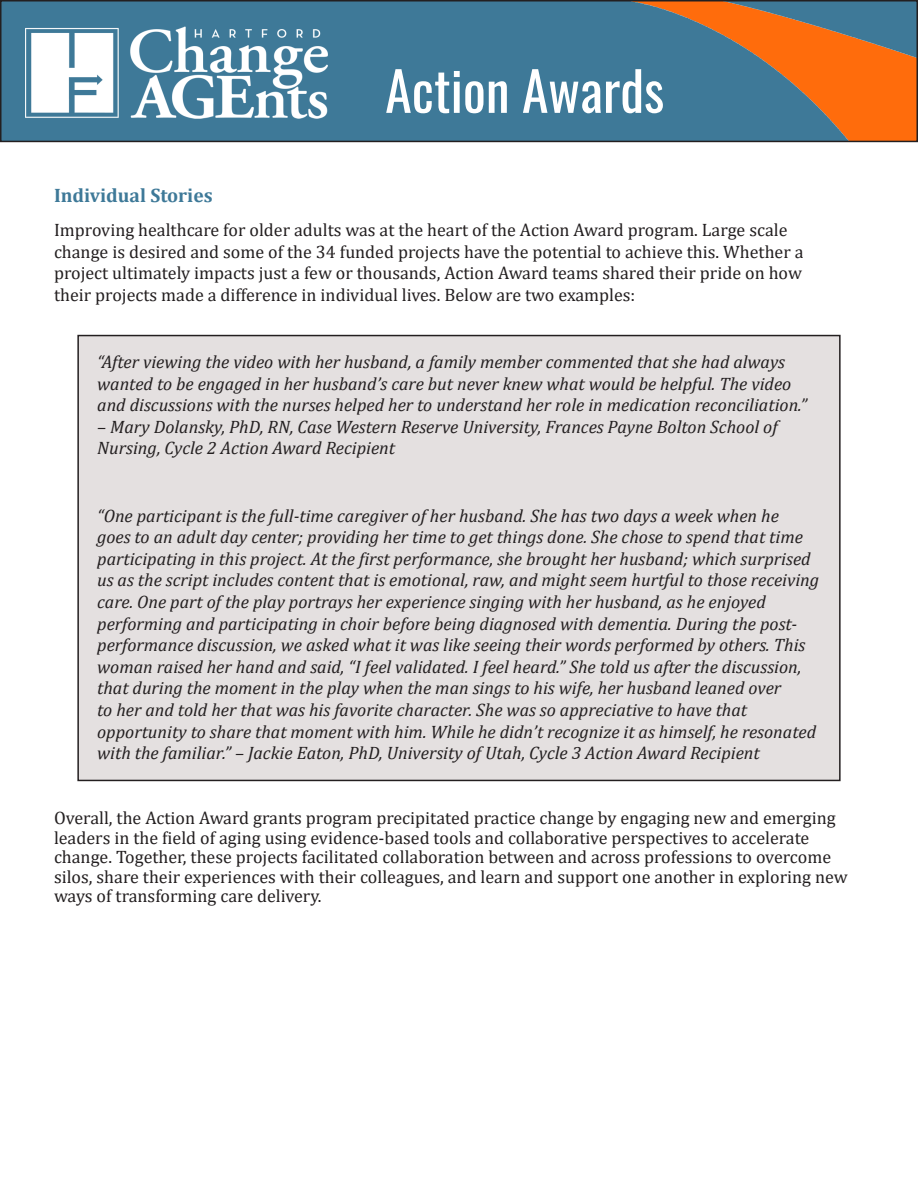
<style>
.page{position:relative;width:918px;height:1188px;background:#fff}
.page>*{position:absolute;margin:0;border:0;box-sizing:border-box;transform-origin:0 0}
.t1{font:54px "Oswald";color:#fff}
.t2{font:700 19.5px "Cambria";color:#3e7998}
.t3{font:italic 18px/21.6px "Cambria";color:#231f20}
.t4{font:18px/19.5px "Cambria";color:#231f20}
</style>
<div class="page">
<div style="left:1px;top:1px;width:916px;height:140px;background:#3e7998"></div>
<img style="left:640px;top:3px;width:275px;height:136px">
<div style="left:0;top:0;width:918px;height:142px;border:2px solid #231f20"></div>
<img style="left:25px;top:0;width:303px;height:143px">
<div style="left:78px;top:336px;width:762px;height:444px;background:#e4e0e0"></div>
<div style="left:77px;top:335px;width:764px;height:446px;border:2px solid #231f20"></div>
<h1 class="t1" style="left:385px;top:53px;width:281px">Action Awards</h1>
<p class="t2" style="left:54px;top:182px;width:160px">Individual Stories</p>
<p class="t4" style="left:54px;top:219px;width:751px;line-height:21.6px">Improving healthcare for older adults was at the heart of the Action Award program. Large scale change is desired and some of the 34 funded projects have the potential to achieve this. Whether a project ultimately impacts just a few or thousands, Action Award teams shared their pride on how their projects made a difference in individual lives. Below are two examples:</p>
<p class="t3" style="left:97px;top:350px;width:711px">“After viewing the video with her husband, a family member commented that she had always wanted to be engaged in her husband’s care but never knew what would be helpful. The video and discussions with the nurses helped her to understand her role in medication reconciliation.”</p>
<p class="t3" style="left:97px;top:415px;width:682px">– Mary Dolansky, PhD, RN, Case Western Reserve University, Frances Payne Bolton School of<br>Nursing, Cycle 2 Action Award Recipient</p>
<p class="t3" style="left:97px;top:504px;width:724px">“One participant is the full-time caregiver of her husband. She has two days a week when he<br>goes to an adult day center; providing her time to get things done. She chose to spend that time participating in this project. At the first performance, she brought her husband; which surprised us as the script includes content that is emotional, raw, and might seem hurtful to those receiving care. One part of the play portrays her experience singing with her husband, as he enjoyed performing and participating in choir before being diagnosed with dementia. During the post&shy;performance discussion, we asked what it was like seeing their words performed by others. This woman raised her hand and said, “I feel validated. I feel heard.” She told us after the discussion, that during the moment in the play when the man sings to his wife, her husband leaned over<br>to her and told her that was his favorite character. She was so appreciative to have that opportunity to share that moment with him. While he didn’t recognize it as himself, he resonated with the familiar.” – Jackie Eaton, PhD, University of Utah, Cycle 3 Action Award Recipient</p>
<p class="t4" style="left:54px;top:808px;width:795px">Overall, the Action Award grants program precipitated practice change by engaging new and emerging leaders in the field of aging using evidence-based tools and collaborative perspectives to accelerate change. Together, these projects facilitated collaboration between and across professions to overcome silos, share their experiences with their colleagues, and learn and support one another in exploring new ways of transforming care delivery.</p>
</div>
